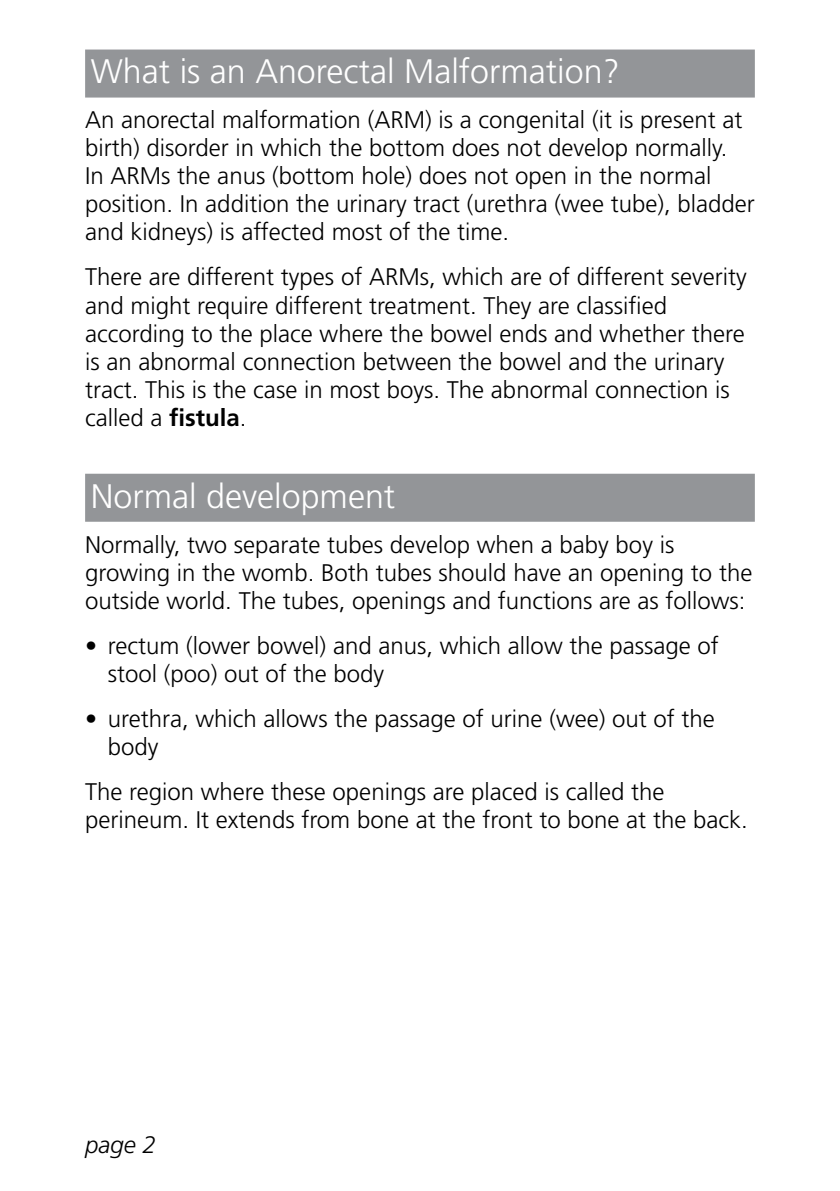
<style>
.page{position:relative;width:840px;height:1191px;background:#fff}
.page>*{position:absolute;margin:0;border:0;box-sizing:border-box;transform-origin:0 0}
.t1{font:300 34px "Frutiger";color:#fff}
.t2{font:300 24px/28px "Frutiger";color:#000}
.t3{font:italic 300 24px "Frutiger";color:#000}
.s1{font-weight:700}
</style>
<div class="page">
<div style="left:85px;top:50px;width:669px;height:48px;background:#939598"></div>
<div style="left:85px;top:474px;width:669px;height:48px;background:#939598"></div>
<h1 class="t1" style="left:91px;top:52px;width:530px">What is an Anorectal Malformation?</h1>
<p class="t2" style="left:85px;top:106px;width:671px">An anorectal malformation (ARM) is a congenital (it is present at birth) disorder in which the bottom does not develop normally.<br>In ARMs the anus (bottom hole) does not open in the normal position. In addition the urinary tract (urethra (wee tube), bladder and kidneys) is affected most of the time.</p>
<p class="t2" style="left:85px;top:263px;width:662px">There are different types of ARMs, which are of different severity and might require different treatment. They are classified according to the place where the bowel ends and whether there is an abnormal connection between the bowel and the urinary tract. This is the case in most boys. The abnormal connection is called a <span class="s1">fistula</span>.</p>
<h1 class="t1" style="left:91px;top:476px;width:306px">Normal development</h1>
<p class="t2" style="left:85px;top:530px;width:668px">Normally, two separate tubes develop when a baby boy is growing in the womb. Both tubes should have an opening to the outside world. The tubes, openings and functions are as follows:</p>
<p class="t2" style="left:108px;top:631px;width:612px;text-indent:-23px">• rectum (lower bowel) and anus, which allow the passage of stool (poo) out of the body</p>
<p class="t2" style="left:108px;top:704px;width:608px;text-indent:-23px">• urethra, which allows the passage of urine (wee) out of the body</p>
<p class="t2" style="left:85px;top:777px;width:663px">The region where these openings are placed is called the perineum. It extends from bone at the front to bone at the back.</p>
<p class="t3" style="left:85px;top:1131px;width:72px">page 2</p>
</div>
